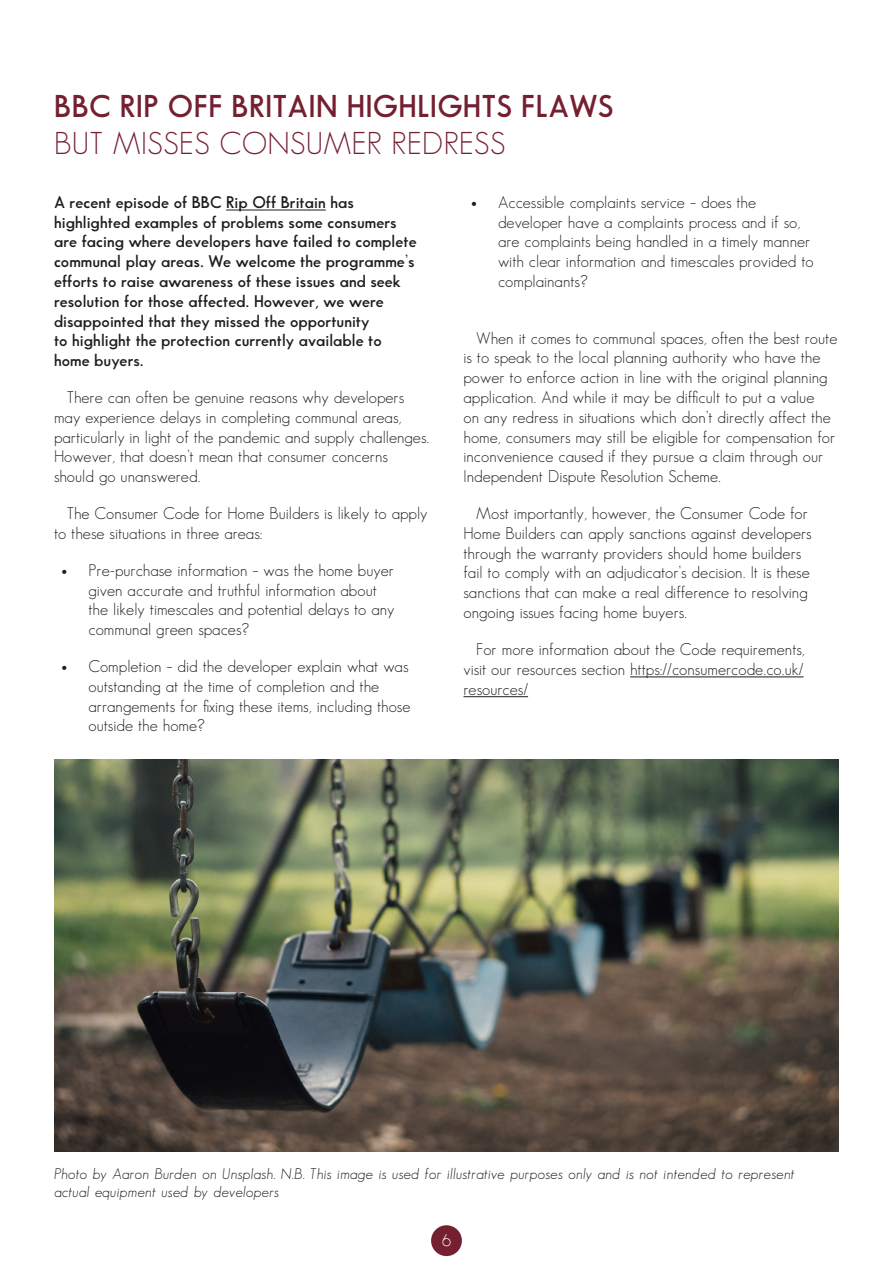
<style>
.page{position:relative;width:893px;height:1263px;background:#fff}
.page>*{position:absolute;margin:0;border:0;box-sizing:border-box;transform-origin:0 0}
.header_1_bold{font:600 30.9px "Sans Serif FLF";letter-spacing:.015em;color:#752031}
.header_2_light{font:30.9px "Sans Serif FLF";letter-spacing:.015em;color:#752031}
.body_text{font:16.5px/19.8px "Sans Serif FLF";color:#1d1d1b}
.standfirst{font:600 16.5px/19.8px "Sans Serif FLF";color:#1d1d1b}
.t1{font:16.5px "Sans Serif FLF";color:#fff}
.t2{font:italic 15px/18px "Sans Serif FLF";color:#1d1d1b}
</style>
<div class="page">
<img style="left:54px;top:759px;width:785px;height:392px">
<div style="left:431px;top:1225px;width:31px;height:31px;background:#752031;border-radius:50%"></div>
<hr style="left:226px;top:210px;width:100px;height:1px;background:#1d1d1b">
<hr style="left:630px;top:677px;width:173px;height:1px;background:#1d1d1b">
<hr style="left:463px;top:696px;width:65px;height:1px;background:#1d1d1b">
<p class="header_1_bold" style="left:54px;top:89px;width:561px">BBC RIP OFF BRITAIN HIGHLIGHTS FLAWS</p>
<p class="header_2_light" style="left:54px;top:126px;width:453px">BUT MISSES CONSUMER REDRESS</p>
<p class="standfirst" style="left:54px;top:192px;width:364px">A recent episode of BBC Rip Off Britain has highlighted examples of problems some consumers are facing where developers have failed to complete communal play areas. We welcome the programme’s efforts to raise awareness of these issues and seek resolution for those affected. However, we were disappointed that they missed the opportunity<br>to highlight the protection currently available to home buyers.</p>
<p class="body_text" style="left:54px;top:387px;width:377px;text-indent:13px">There can often be genuine reasons why developers may experience delays in completing communal areas, particularly in light of the pandemic and supply challenges.<br>However, that doesn’t mean that consumer concerns should go unanswered.</p>
<p class="body_text" style="left:54px;top:503px;width:375px;text-indent:13px">The Consumer Code for Home Builders is likely to apply to these situations in three areas:</p>
<p class="body_text" style="left:88px;top:560px;width:308px;text-indent:-27px">• Pre-purchase information – was the home buyer given accurate and truthful information about the likely timescales and potential delays to any communal green spaces?</p>
<p class="body_text" style="left:88px;top:656px;width:323px;text-indent:-27px">• Completion – did the developer explain what was outstanding at the time of completion and the arrangements for fixing these items, including those outside the home?</p>
<p class="body_text" style="left:498px;top:192px;width:317px;text-indent:-27px">• Accessible complaints service – does the developer have a complaints process and if so, are complaints being handled in a timely manner with clear information and timescales provided to complainants?</p>
<p class="body_text" style="left:463px;top:328px;width:375px;text-indent:13px">When it comes to communal spaces, often the best route is to speak to the local planning authority who have the power to enforce action in line with the original planning application. And while it may be difficult to put a value<br>on any redress in situations which don’t directly affect the home, consumers may still be eligible for compensation for inconvenience caused if they pursue a claim through our Independent Dispute Resolution Scheme.</p>
<p class="body_text" style="left:463px;top:503px;width:350px;text-indent:13px">Most importantly, however, the Consumer Code for Home Builders can apply sanctions against developers through the warranty providers should home builders fail to comply with an adjudicator’s decision. It is these sanctions that can make a real difference to resolving ongoing issues facing home buyers.</p>
<p class="body_text" style="left:463px;top:639px;width:343px;text-align:justify;text-indent:13px">For more information about the Code requirements, visit our resources section https://consumercode.co.uk/ resources/</p>
<p class="t2" style="left:54px;top:1164px;width:742px">Photo by Aaron Burden on Unsplash. N.B. This image is used for illustrative purposes only and is not intended to represent actual equipment used by developers</p>
<p class="t1" style="left:442px;top:1231px;width:10px">6</p>
</div>
